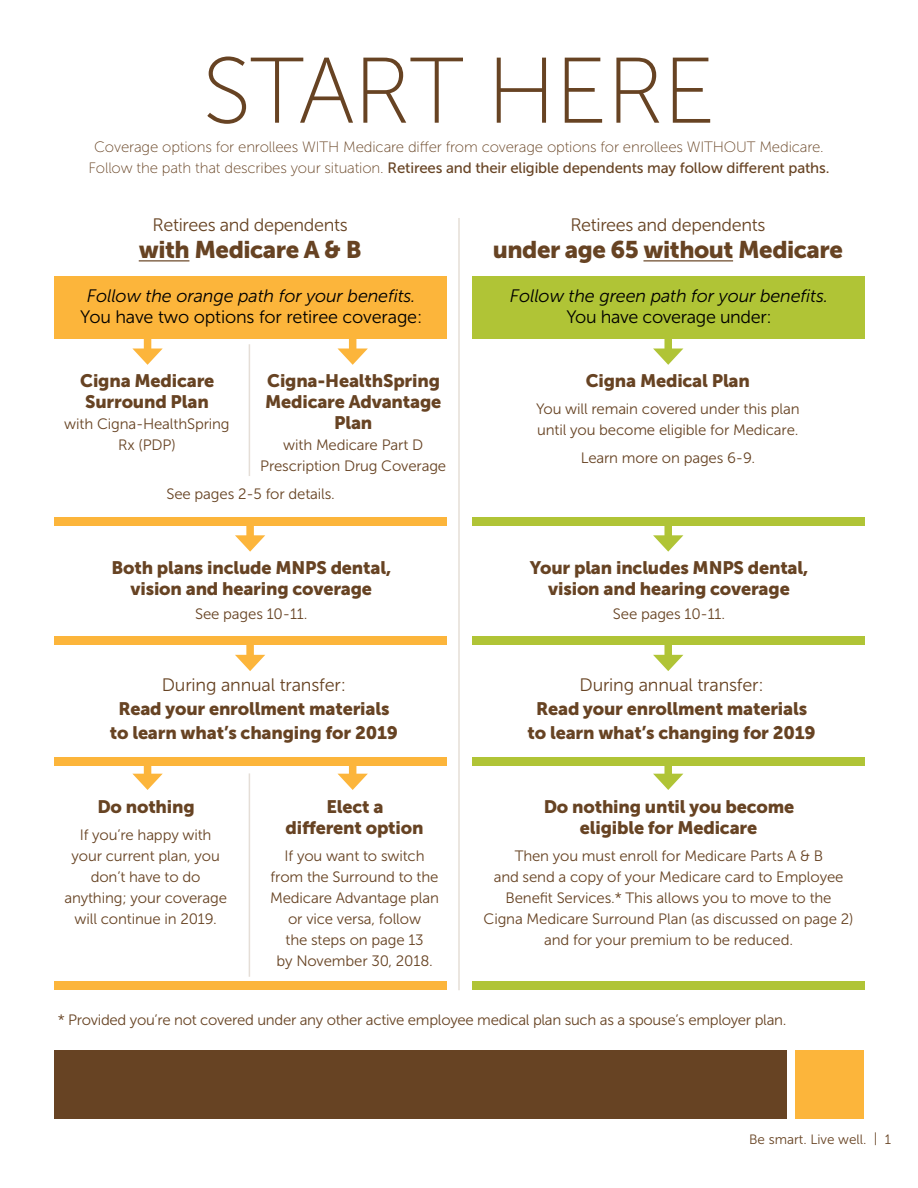
<style>
.page{position:relative;width:918px;height:1188px;background:#fff}
.page>*{position:absolute;margin:0;border:0;box-sizing:border-box;transform-origin:0 0}
.t1{font:93px "Museo Sans 100";letter-spacing:-.015em;color:#674323}
.t2{font:24px "Museo Sans 900";letter-spacing:-.02em;color:#674323}
.t3{font:18px/21px "Museo Sans 900";letter-spacing:-.01em;color:#674323;text-align:center}
.t4{font:18px "Museo Sans 300";letter-spacing:-.02em;color:#674323}
.t5{font:italic 18px "Museo Sans 300";letter-spacing:-.01em;color:#000}
.t6{font:18px "Museo Sans 300";letter-spacing:-.01em;color:#000}
.t7{font:15px/21px "Museo Sans 300";letter-spacing:-.01em;color:#674323;text-align:center}
.t8{font:15px "Museo Sans 500";letter-spacing:-.01em;color:#674323}
.t9{font:15px "Museo Sans 100";letter-spacing:-.01em;color:#674323}
.t10{font:13.5px "Museo Sans 300";color:#674323}
.s1{font-family:"Museo Sans 100"}
</style>
<div class="page">
<hr style="left:458px;top:218px;width:2px;height:772px;background:#e5ded7">
<div style="left:664px;top:520px;width:8px;height:22px;background:#b0c436"></div>
<svg style="left:653px;top:535px;width:30px;height:17px"></svg>
<div style="left:472px;top:517px;width:392px;height:9px;background:#b0c436"></div>
<div style="left:246px;top:520px;width:8px;height:22px;background:#fcb53b"></div>
<svg style="left:235px;top:535px;width:30px;height:17px"></svg>
<div style="left:54px;top:517px;width:392px;height:9px;background:#fcb53b"></div>
<div style="left:664px;top:640px;width:8px;height:21px;background:#b0c436"></div>
<svg style="left:653px;top:655px;width:30px;height:16px"></svg>
<div style="left:472px;top:636px;width:392px;height:9px;background:#b0c436"></div>
<div style="left:246px;top:640px;width:8px;height:21px;background:#fcb53b"></div>
<svg style="left:235px;top:655px;width:30px;height:16px"></svg>
<div style="left:54px;top:636px;width:392px;height:9px;background:#fcb53b"></div>
<div style="left:144px;top:758px;width:7px;height:22px;background:#fcb53b"></div>
<svg style="left:133px;top:774px;width:30px;height:16px"></svg>
<div style="left:349px;top:758px;width:7px;height:22px;background:#fcb53b"></div>
<svg style="left:338px;top:774px;width:30px;height:16px"></svg>
<div style="left:54px;top:757px;width:392px;height:9px;background:#fcb53b"></div>
<div style="left:664px;top:758px;width:8px;height:22px;background:#b0c436"></div>
<svg style="left:653px;top:774px;width:30px;height:16px"></svg>
<div style="left:472px;top:757px;width:392px;height:9px;background:#b0c436"></div>
<hr style="left:643px;top:260px;width:90px;height:1px;background:#674323">
<div style="left:664px;top:333px;width:8px;height:22px;background:#b0c436"></div>
<svg style="left:653px;top:349px;width:30px;height:16px"></svg>
<div style="left:472px;top:276px;width:392px;height:63px;background:#b0c436"></div>
<hr style="left:139px;top:260px;width:50px;height:1px;background:#674323">
<div style="left:144px;top:333px;width:7px;height:22px;background:#fcb53b"></div>
<svg style="left:133px;top:349px;width:29px;height:16px"></svg>
<div style="left:349px;top:333px;width:7px;height:22px;background:#fcb53b"></div>
<svg style="left:338px;top:349px;width:30px;height:16px"></svg>
<div style="left:54px;top:276px;width:392px;height:63px;background:#fcb53b"></div>
<hr style="left:249px;top:344px;width:1px;height:132px;background:#e5ded7">
<hr style="left:249px;top:773px;width:1px;height:204px;background:#e5ded7">
<div style="left:54px;top:981px;width:392px;height:9px;background:#fcb53b"></div>
<div style="left:472px;top:981px;width:392px;height:9px;background:#b0c436"></div>
<div style="left:54px;top:1051px;width:732px;height:68px;background:#674323"></div>
<div style="left:796px;top:1051px;width:68px;height:68px;background:#fcb53b"></div>
<h1 class="t1" style="left:202px;top:41px;width:515px">START HERE</h1>
<p class="t9" style="left:94px;top:139px;width:731px">Coverage options for enrollees WITH Medicare differ from coverage options for enrollees WITHOUT Medicare.</p>
<p class="t8" style="left:88px;top:160px;width:743px"><span class="s1">Follow the path that describes your situation.</span> Retirees and their eligible dependents may follow different paths.</p>
<p class="t4" style="left:153px;top:216px;width:197px">Retirees and dependents</p>
<h2 class="t2" style="left:139px;top:236px;width:224px">with Medicare A &amp; B</h2>
<p class="t5" style="left:87px;top:286px;width:330px">Follow the orange path for your benefits.</p>
<p class="t6" style="left:80px;top:307px;width:344px">You have two options for retiree coverage:</p>
<p class="t3" style="left:80px;top:370px;width:136px;text-align:left">Cigna Medicare<br>Surround Plan</p>
<p class="t7" style="left:64px;top:413px;width:167px">with Cigna-HealthSpring<br>Rx (PDP)</p>
<p class="t3" style="left:265px;top:370px;width:178px">Cigna-HealthSpring<br>Medicare Advantage<br>Plan</p>
<p class="t7" style="left:260px;top:434px;width:188px">with Medicare Part D<br>Prescription Drug Coverage</p>
<p class="t7" style="left:167px;top:484px;width:170px">See pages 2-5 for details.</p>
<p class="t3" style="left:111px;top:557px;width:281px">Both plans include MNPS dental, vision and hearing coverage</p>
<p class="t7" style="left:195px;top:604px;width:114px">See pages 10-11.</p>
<p class="t4" style="left:162px;top:675px;width:186px">During annual transfer:</p>
<p class="t3" style="left:110px;top:697px;width:290px;line-height:24px">Read your enrollment materials to learn what’s changing for 2019</p>
<p class="t3" style="left:97px;top:796px;width:99px">Do nothing</p>
<p class="t7" style="left:64px;top:825px;width:164px">If you’re happy with your current plan, you don’t have to do anything; your coverage will continue in 2019.</p>
<p class="t3" style="left:286px;top:796px;width:139px">Elect a<br>different option</p>
<p class="t7" style="left:270px;top:846px;width:170px">If you want to switch from the Surround to the<br>Medicare Advantage plan or vice versa, follow<br>the steps on page 13<br>by November 30, 2018.</p>
<p class="t4" style="left:570px;top:216px;width:197px">Retirees and dependents</p>
<h2 class="t2" style="left:493px;top:236px;width:352px">under age 65 without Medicare</h2>
<p class="t5" style="left:510px;top:286px;width:320px">Follow the green path for your benefits.</p>
<p class="t6" style="left:566px;top:307px;width:207px">You have coverage under:</p>
<p class="t3" style="left:586px;top:370px;width:166px">Cigna Medical Plan</p>
<p class="t7" style="left:536px;top:399px;width:265px;text-align:left">You will remain covered under this plan until you become eligible for Medicare.</p>
<p class="t7" style="left:581px;top:448px;width:176px">Learn more on pages 6-9.</p>
<p class="t3" style="left:530px;top:557px;width:280px">Your plan includes MNPS dental, vision and hearing coverage</p>
<p class="t7" style="left:613px;top:604px;width:114px">See pages 10-11.</p>
<p class="t4" style="left:580px;top:675px;width:186px">During annual transfer:</p>
<p class="t3" style="left:528px;top:697px;width:290px;line-height:24px">Read your enrollment materials to learn what’s changing for 2019</p>
<p class="t3" style="left:544px;top:796px;width:252px">Do nothing until you become eligible for Medicare</p>
<p class="t7" style="left:484px;top:846px;width:371px">Then you must enroll for Medicare Parts A &amp; B<br>and send a copy of your Medicare card to Employee Benefit Services.* This allows you to move to the<br>Cigna Medicare Surround Plan (as discussed on page 2) and for your premium to be reduced.</p>
<p class="t7" style="left:58px;top:1009px;width:730px">* Provided you’re not covered under any other active employee medical plan such as a spouse’s employer plan.</p>
<p class="t10" style="left:749px;top:1132px;width:143px">Be smart. Live well. | 1</p>
</div>
